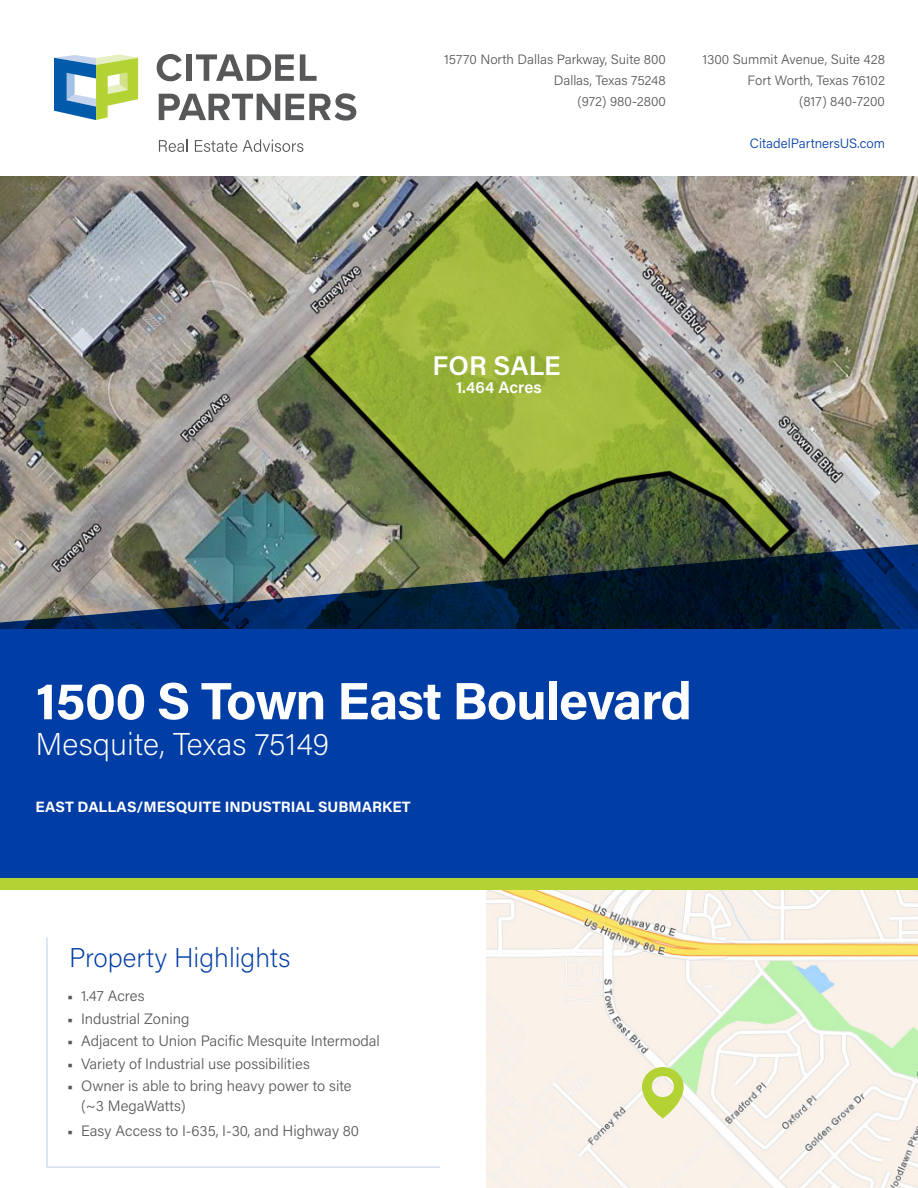
<style>
.page{position:relative;width:918px;height:1188px;background:#fff}
.page>*{position:absolute;margin:0;border:0;box-sizing:border-box;transform-origin:0 0}
.t1{font:700 52.5px "Acumin Pro";letter-spacing:-.02em;color:#fff}
.t2{font:200 31.5px "Acumin Pro";color:#fff}
.t3{font:200 27px "Acumin Pro";color:#003da5}
.t4{font:600 27px "Acumin Pro";color:#fff}
.t5{font:600 16.5px "Acumin Pro";color:#fff}
.t6{font:300 15px/19.5px "Acumin Pro";color:#57585a}
.t7{font:700 15px "Acumin Pro";color:#fff}
.t8{font:300 13.5px "Acumin Pro";color:#57585a}
.t9{font:300 13.5px "Acumin Pro";color:#003da5}
.s1{font-family:"Acumin Pro Semi Cond";font-weight:700;font-size:13.5px}
</style>
<div class="page">
<img style="left:0;top:177px;width:918px;height:367px">
<svg style="left:0;top:544px;width:918px;height:334px;background:#0d408f"></svg>
<svg style="left:157px;top:54px;width:25px;height:27px"></svg>
<div style="left:186px;top:54px;width:6px;height:27px;background:#57585a"></div>
<svg style="left:196px;top:54px;width:98px;height:27px"></svg>
<svg style="left:300px;top:54px;width:17px;height:27px"></svg>
<svg style="left:159px;top:93px;width:197px;height:28px"></svg>
<svg style="left:159px;top:139px;width:29px;height:13px"></svg>
<svg style="left:195px;top:140px;width:42px;height:12px"></svg>
<svg style="left:243px;top:139px;width:60px;height:13px"></svg>
<svg style="left:54px;top:54px;width:84px;height:66px"></svg>
<svg style="left:46px;top:937px;width:394px;height:231px"></svg>
<img style="left:487px;top:890px;width:431px;height:298px">
<svg style="left:642px;top:1067px;width:42px;height:51px;background:#d0e085"></svg>
<div style="left:0;top:878px;width:918px;height:12px;background:#b3d234"></div>
<p class="t8" style="left:444px;top:50px;width:223px">15770 North Dallas Parkway, Suite 800</p>
<p class="t8" style="left:554px;top:71px;width:114px">Dallas, Texas 75248</p>
<p class="t8" style="left:578px;top:92px;width:90px">(972) 980-2800</p>
<p class="t8" style="left:702px;top:50px;width:184px">1300 Summit Avenue, Suite 428</p>
<p class="t8" style="left:748px;top:71px;width:139px">Fort Worth, Texas 76102</p>
<p class="t8" style="left:799px;top:92px;width:87px">(817) 840-7200</p>
<p class="t9" style="left:750px;top:134px;width:137px">CitadelPartnersUS.com</p>
<p class="t4" style="left:433px;top:347px;width:130px">FOR SALE</p>
<p class="t5" style="left:456px;top:376px;width:87px">1.464 Acres</p>
<h2 class="t1" style="left:36px;top:664px;width:658px">1500 S Town East Boulevard</h2>
<h2 class="t2" style="left:36px;top:723px;width:295px">Mesquite, Texas 75149</h2>
<p class="t7" style="left:36px;top:796px;width:377px">EAST DALLAS/MESQUITE INDUSTRIAL SUBMARKET</p>
<p class="t3" style="left:69px;top:939px;width:223px">Property Highlights</p>
<p class="t6" style="left:68px;top:986px;width:78px"><span class="s1">■</span> 1.47 Acres</p>
<p class="t6" style="left:68px;top:1008px;width:123px"><span class="s1">■</span> Industrial Zoning</p>
<p class="t6" style="left:68px;top:1031px;width:314px"><span class="s1">■</span> Adjacent to Union Pacific Mesquite Intermodal</p>
<p class="t6" style="left:68px;top:1053px;width:244px"><span class="s1">■</span> Variety of Industrial use possibilities</p>
<p class="t6" style="left:81px;top:1076px;width:272px;text-indent:-14px"><span class="s1">■</span> Owner is able to bring heavy power to site (~3 MegaWatts)</p>
<p class="t6" style="left:68px;top:1121px;width:293px"><span class="s1">■</span> Easy Access to I-635, I-30, and Highway 80</p>
</div>
